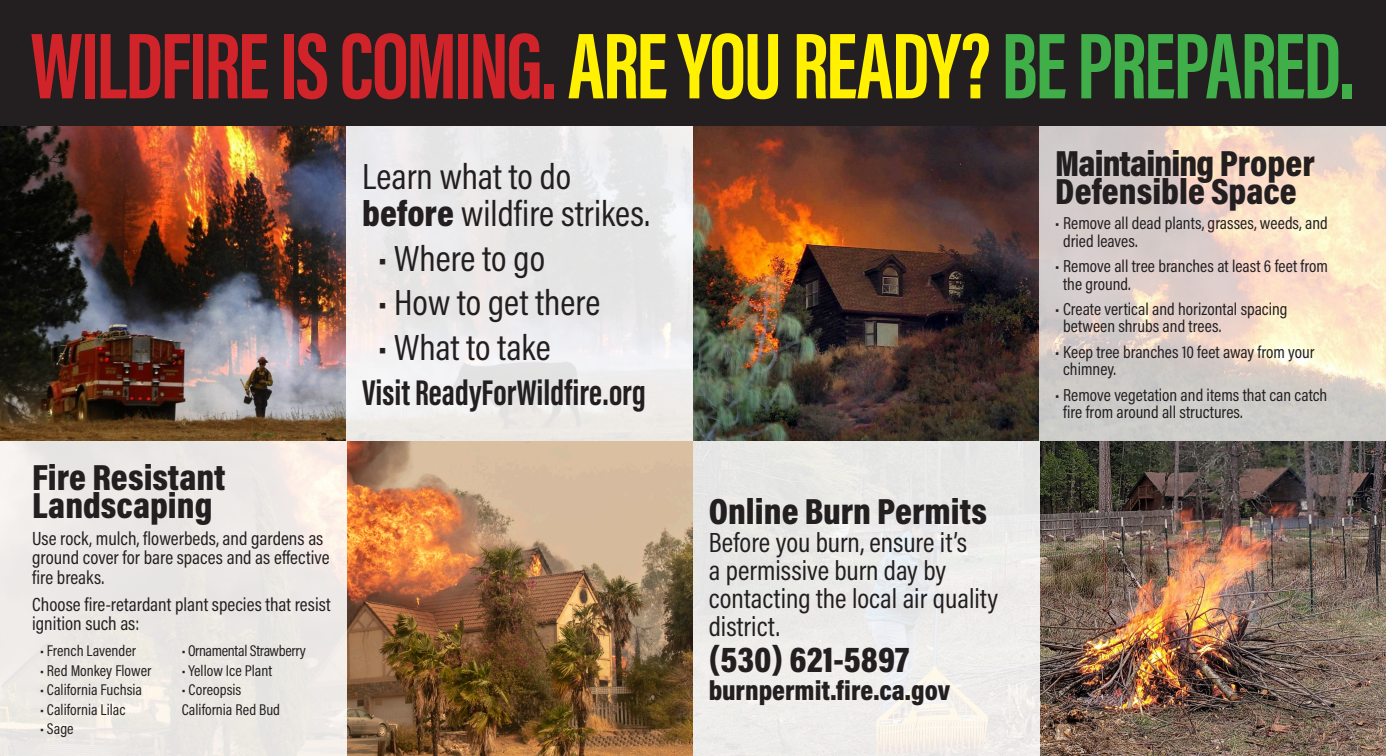
<style>
.page{position:relative;width:1386px;height:756px;background:#fff}
.page>*{position:absolute;margin:0;border:0;box-sizing:border-box;transform-origin:0 0}
.t1{font:96.25px "Acumin Variable Concept";letter-spacing:-.28em;color:#d1232a}
.t2{font:36.75px/36.8px "Acumin Variable Concept";letter-spacing:-.06em;color:#231f20}
.t3{font:36.75px "Acumin Variable Concept";letter-spacing:-.12em;color:#231f20}
.t4{font:36.75px/28px "Acumin Variable Concept";letter-spacing:-.04em;color:#231f20}
.t5{font:36.75px "Acumin Variable Concept";letter-spacing:-.095em;color:#231f20}
.t6{font:36.75px "Acumin Variable Concept";letter-spacing:-.09em;color:#231f20}
.t7{font:36.75px "Acumin Variable Concept";letter-spacing:-.1em;color:#231f20}
.t8{font:28px/28px "Acumin Variable Concept";letter-spacing:-.07em;color:#231f20}
.t9{font:28px "Acumin Variable Concept";letter-spacing:-.04em;color:#231f20}
.t10{font:19.25px/19.2px "Acumin Variable Concept";letter-spacing:-.09em;color:#231f20}
.t11{font:17.5px/17.5px "Acumin Variable Concept";letter-spacing:-.09em;color:#231f20}
.t12{font:15.75px "Acumin Variable Concept";letter-spacing:-.095em;color:#231f20}
.t13{font:15.75px "Acumin Variable Concept";letter-spacing:-.115em;color:#231f20}
.t14{font:15.75px "Acumin Variable Concept";letter-spacing:-.055em;color:#231f20}
.s1{color:#fff101}
.s2{color:#40ae49}
</style>
<div class="page">
<img style="left:0;top:126px;width:1386px;height:630px">
<div style="left:693px;top:441px;width:347px;height:315px;background:#ecebe9"></div>
<svg style="left:0;top:441px;width:346px;height:315px;background:#ece9e5"></svg>
<svg style="left:1040px;top:126px;width:346px;height:315px;background:#e2d4c9"></svg>
<div style="left:346px;top:126px;width:347px;height:315px;background:linear-gradient(to right,#edebeb,#e9e9e9)"></div>
<div style="left:0;top:0;width:1386px;height:126px;background:#231f20"></div>
<p class="t1" style="left:30px;top:-1px;width:1343px">WILDFIREISCOMING. <span class="s1">AREYOUREADY?</span> <span class="s2">BEPREPARED.</span></p>
<p class="t4" style="left:32px;top:462px;width:194px">Fire Resistant<br>Landscaping</p>
<p class="t10" style="left:32px;top:528px;width:301px">Use rock, mulch, flowerbeds, and gardens as ground cover for bare spaces and as effective fire breaks.</p>
<p class="t10" style="left:32px;top:594px;width:301px">Choose fire-retardant plant species that resist ignition such as:</p>
<p class="t12" style="left:40px;top:640px;width:98px">• French Lavender</p>
<p class="t13" style="left:182px;top:640px;width:127px">• Ornamental Strawberry</p>
<p class="t12" style="left:40px;top:659px;width:114px">• Red Monkey Flower</p>
<p class="t12" style="left:182px;top:659px;width:93px">• Yellow Ice Plant</p>
<p class="t12" style="left:40px;top:679px;width:105px">• California Fuchsia</p>
<p class="t12" style="left:182px;top:679px;width:62px">• Coreopsis</p>
<p class="t14" style="left:40px;top:698px;width:89px">• California Lilac</p>
<p class="t12" style="left:182px;top:698px;width:102px">California Red Bud</p>
<p class="t12" style="left:40px;top:718px;width:37px">• Sage</p>
<p class="t2" style="left:362px;top:157px;width:290px">Learn what to do before wildfire strikes.</p>
<p class="t7" style="left:378px;top:233px;width:173px">• Where to go</p>
<p class="t5" style="left:378px;top:277px;width:227px">• How to get there</p>
<p class="t6" style="left:378px;top:322px;width:178px">• What to take</p>
<p class="t3" style="left:362px;top:367px;width:292px">Visit ReadyForWildfire.org</p>
<p class="t2" style="left:709px;top:491px;width:280px">Online Burn Permits</p>
<p class="t8" style="left:709px;top:527px;width:293px">Before you burn, ensure it’s<br>a permissive burn day by contacting the local air quality district.</p>
<p class="t2" style="left:709px;top:640px;width:205px">(530) 621-5897</p>
<p class="t9" style="left:709px;top:671px;width:243px">burnpermit.fire.ca.gov</p>
<p class="t2" style="left:1055px;top:148px;width:261px;line-height:28px">Maintaining Proper<br>Defensible Space</p>
<p class="t11" style="left:1063px;top:214px;width:268px;text-indent:-8px">• Remove all dead plants, grasses, weeds, and dried leaves.</p>
<p class="t11" style="left:1063px;top:257px;width:269px;text-indent:-8px">• Remove all tree branches at least 6 feet from the ground.</p>
<p class="t11" style="left:1063px;top:299px;width:228px;text-indent:-8px">• Create vertical and horizontal spacing between shrubs and trees.</p>
<p class="t11" style="left:1063px;top:342px;width:254px;text-indent:-8px">• Keep tree branches 10 feet away from your chimney.</p>
<p class="t11" style="left:1063px;top:385px;width:268px;text-indent:-8px">• Remove vegetation and items that can catch fire from around all structures.</p>
</div>
